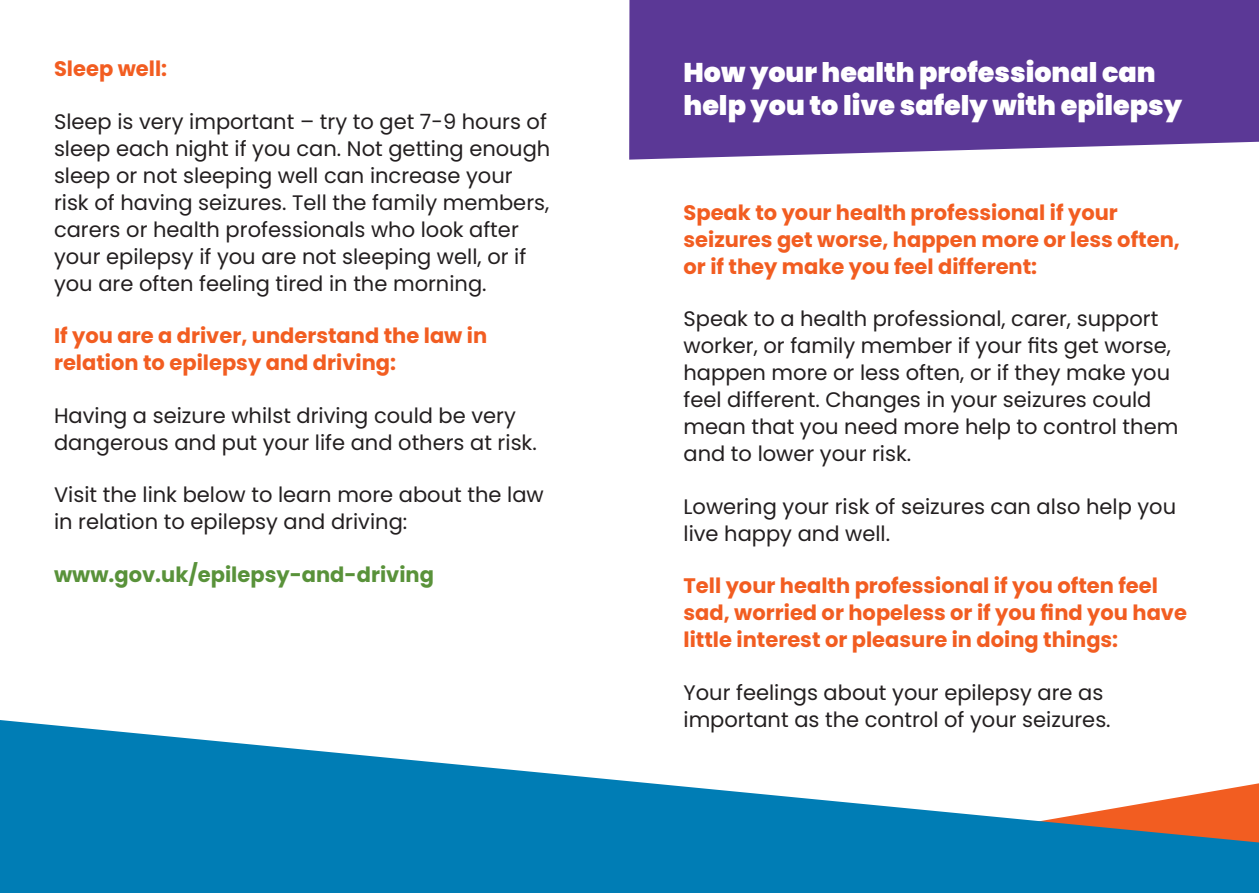
<style>
.page{position:relative;width:1259px;height:893px;background:#fff}
.page>*{position:absolute;margin:0;border:0;box-sizing:border-box;transform-origin:0 0}
.t1{font:900 27px/32.4px "Poppins";color:#fff}
.t2{font:21px/27px "Poppins";color:#231f20}
.t3{font:700 21px/27px "Poppins";color:#f25d21}
.t4{font:700 21px "Poppins";color:#59923a}
</style>
<div class="page">
<div style="left:629px;top:0;width:630px;height:160px;background:#5b3896"></div>
<svg style="left:0;top:720px;width:1259px;height:173px;fill:#007db5"></svg>
<p class="t3" style="left:54px;top:55px;width:115px">Sleep well:</p>
<p class="t2" style="left:54px;top:108px;width:498px">Sleep is very important – try to get 7-9 hours of sleep each night if you can. Not getting enough sleep or not sleeping well can increase your risk of having seizures. Tell the family members, carers or health professionals who look after your epilepsy if you are not sleeping well, or if you are often feeling tired in the morning.</p>
<p class="t3" style="left:54px;top:322px;width:435px">If you are a driver, understand the law in relation to epilepsy and driving:</p>
<p class="t2" style="left:54px;top:402px;width:484px">Having a seizure whilst driving could be very dangerous and put your life and others at risk.</p>
<p class="t2" style="left:54px;top:481px;width:491px">Visit the link below to learn more about the law in relation to epilepsy and driving:</p>
<p class="t4" style="left:54px;top:562px;width:381px">www.gov.uk/epilepsy-and-driving</p>
<p class="t1" style="left:683px;top:57px;width:500px">How your health professional can help you to live safely with epilepsy</p>
<p class="t3" style="left:683px;top:199px;width:498px">Speak to your health professional if your seizures get worse, happen more or less often, or if they make you feel different:</p>
<p class="t2" style="left:683px;top:306px;width:496px">Speak to a health professional, carer, support worker, or family member if your fits get worse, happen more or less often, or if they make you feel different. Changes in your seizures could mean that you need more help to control them and to lower your risk.</p>
<p class="t2" style="left:683px;top:493px;width:494px">Lowering your risk of seizures can also help you live happy and well.</p>
<p class="t3" style="left:683px;top:573px;width:505px">Tell your health professional if you often feel sad, worried or hopeless or if you find you have little interest or pleasure in doing things:</p>
<p class="t2" style="left:683px;top:679px;width:429px">Your feelings about your epilepsy are as important as the control of your seizures.</p>
</div>
